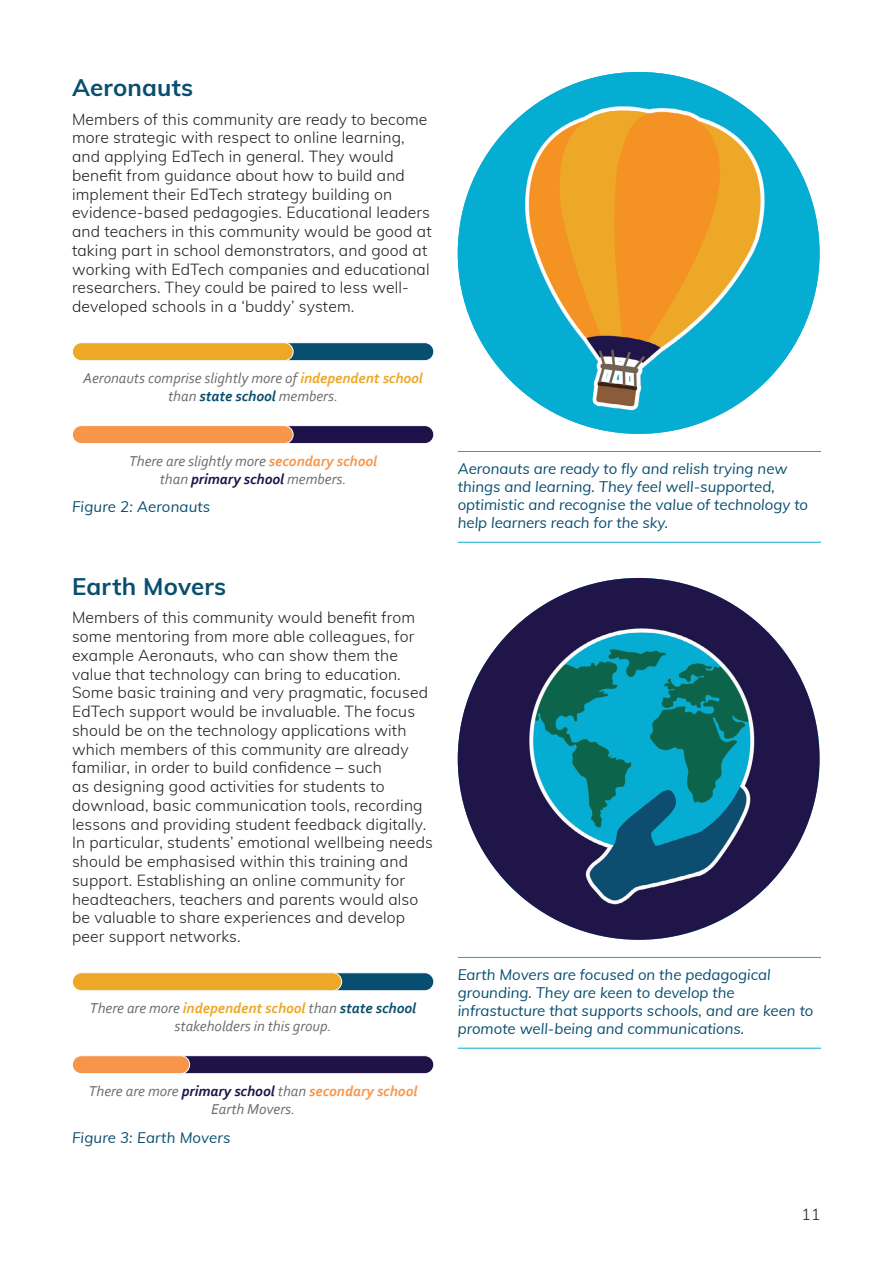
<style>
.page{position:relative;width:893px;height:1263px;background:#fff}
.page>*{position:absolute;margin:0;border:0;box-sizing:border-box;transform-origin:0 0}
.t1{font:700 24px "Muli";letter-spacing:.01em;color:#084e70}
.t2{font:300 15.75px/18.8px "Muli";letter-spacing:.01em;color:#231f20}
.t3{font:italic 15px/18px "Muli";color:#084e70}
.t4{font:italic 15px/18px "Corbel";color:#6c6d70;text-align:center}
.s1{font-weight:700;color:#eda827}
.s2{font-weight:700;color:#084e70}
.s3{font-weight:700;color:#f7964b}
.s4{font-weight:700;color:#1f1248}
</style>
<div class="page">
<div style="left:72px;top:343px;width:362px;height:18px;background:#084e70;border-radius:9px"></div>
<div style="left:72px;top:342px;width:362px;height:19px;border:1px solid #fff;border-radius:9px"></div>
<div style="left:72px;top:343px;width:221px;height:18px;background:#eda827;border-radius:9px"></div>
<div style="left:72px;top:342px;width:221px;height:19px;border:1px solid #fff;border-radius:9px"></div>
<div style="left:72px;top:426px;width:362px;height:18px;background:#1f1248;border-radius:9px"></div>
<div style="left:72px;top:425px;width:362px;height:19px;border:1px solid #fff;border-radius:9px"></div>
<div style="left:72px;top:426px;width:221px;height:18px;background:#f7964b;border-radius:9px"></div>
<div style="left:72px;top:425px;width:221px;height:19px;border:1px solid #fff;border-radius:9px"></div>
<div style="left:72px;top:973px;width:362px;height:18px;background:#084e70;border-radius:9px"></div>
<div style="left:72px;top:972px;width:362px;height:19px;border:1px solid #fff;border-radius:9px"></div>
<div style="left:72px;top:973px;width:270px;height:18px;background:#eda827;border-radius:9px"></div>
<div style="left:72px;top:972px;width:270px;height:19px;border:1px solid #fff;border-radius:9px"></div>
<div style="left:72px;top:1056px;width:362px;height:18px;background:#1f1248;border-radius:9px"></div>
<div style="left:72px;top:1055px;width:362px;height:19px;border:1px solid #fff;border-radius:9px"></div>
<div style="left:72px;top:1056px;width:118px;height:18px;background:#f7964b;border-radius:9px"></div>
<div style="left:72px;top:1055px;width:118px;height:19px;border:1px solid #fff;border-radius:9px"></div>
<hr style="left:458px;top:451px;width:363px;height:1px;background:#08add1">
<hr style="left:458px;top:542px;width:363px;height:1px;background:#08add1">
<img style="left:509px;top:72px;width:259px;height:362px">
<img style="left:458px;top:126px;width:51px;height:253px">
<img style="left:768px;top:126px;width:52px;height:253px">
<hr style="left:458px;top:957px;width:363px;height:1px;background:#08add1">
<hr style="left:458px;top:1048px;width:363px;height:1px;background:#08add1">
<img style="left:509px;top:578px;width:259px;height:362px">
<img style="left:458px;top:632px;width:51px;height:253px">
<img style="left:768px;top:632px;width:52px;height:253px">
<h1 class="t1" style="left:72px;top:70px;width:123px">A eronauts</h1>
<p class="t2" style="left:72px;top:109px;width:361px">Members of this community are ready to become more strategic with respect to online learning, and applying EdTech in general. They would benefit from guidance about how to build and implement their EdTech strategy building on evidence-based pedagogies. Educational leaders and teachers in this community would be good at taking part in school demonstrators, and good at working with EdTech companies and educational researchers. They could be paired to less well&shy;developed schools in a ‘buddy’ system.</p>
<p class="t4" style="left:83px;top:369px;width:341px">Aeronauts comprise slightly more of <span class="s1">independent school </span>than <span class="s2">state school</span> members.</p>
<p class="t4" style="left:129px;top:452px;width:250px">There are slightly more <span class="s3">secondary school </span>than <span class="s4">primary school</span> members.</p>
<p class="t3" style="left:72px;top:497px;width:140px">Figure 2: Aeronauts</p>
<h1 class="t1" style="left:72px;top:569px;width:156px">Ea rth Movers</h1>
<p class="t2" style="left:72px;top:608px;width:362px">Members of this community would benefit from some mentoring from more able colleagues, for example Aeronauts, who can show them the value that technology can bring to education.<br>Some basic training and very pragmatic, focused EdTech support would be invaluable. The focus should be on the technology applications with which members of this community are already familiar, in order to build confidence – such<br>as designing good activities for students to download, basic communication tools, recording lessons and providing student feedback digitally.<br>In particular, students’ emotional wellbeing needs should be emphasised within this training and support. Establishing an online community for headteachers, teachers and parents would also be valuable to share experiences and develop peer support networks.</p>
<p class="t4" style="left:90px;top:999px;width:328px">There are more <span class="s1">independent school</span> than <span class="s2">state school </span>stakeholders in this group.</p>
<p class="t4" style="left:89px;top:1082px;width:330px">There are more <span class="s4">primary school</span> than <span class="s3">secondary school<br></span>Earth Movers.</p>
<p class="t3" style="left:72px;top:1127px;width:160px">Figure 3: Earth Movers</p>
<p class="t3" style="left:458px;top:459px;width:352px">Aeronauts are ready to fly and relish trying new things and learning. They feel well-supported, optimistic and recognise the value of technology to help learners reach for the sky.</p>
<p class="t3" style="left:458px;top:965px;width:357px">Earth Movers are focused on the pedagogical grounding. They are keen to develop the infrastucture that supports schools, and are keen to promote well-being and communications.</p>
<p class="t2" style="left:802px;top:1204px;width:21px">11</p>
</div>
